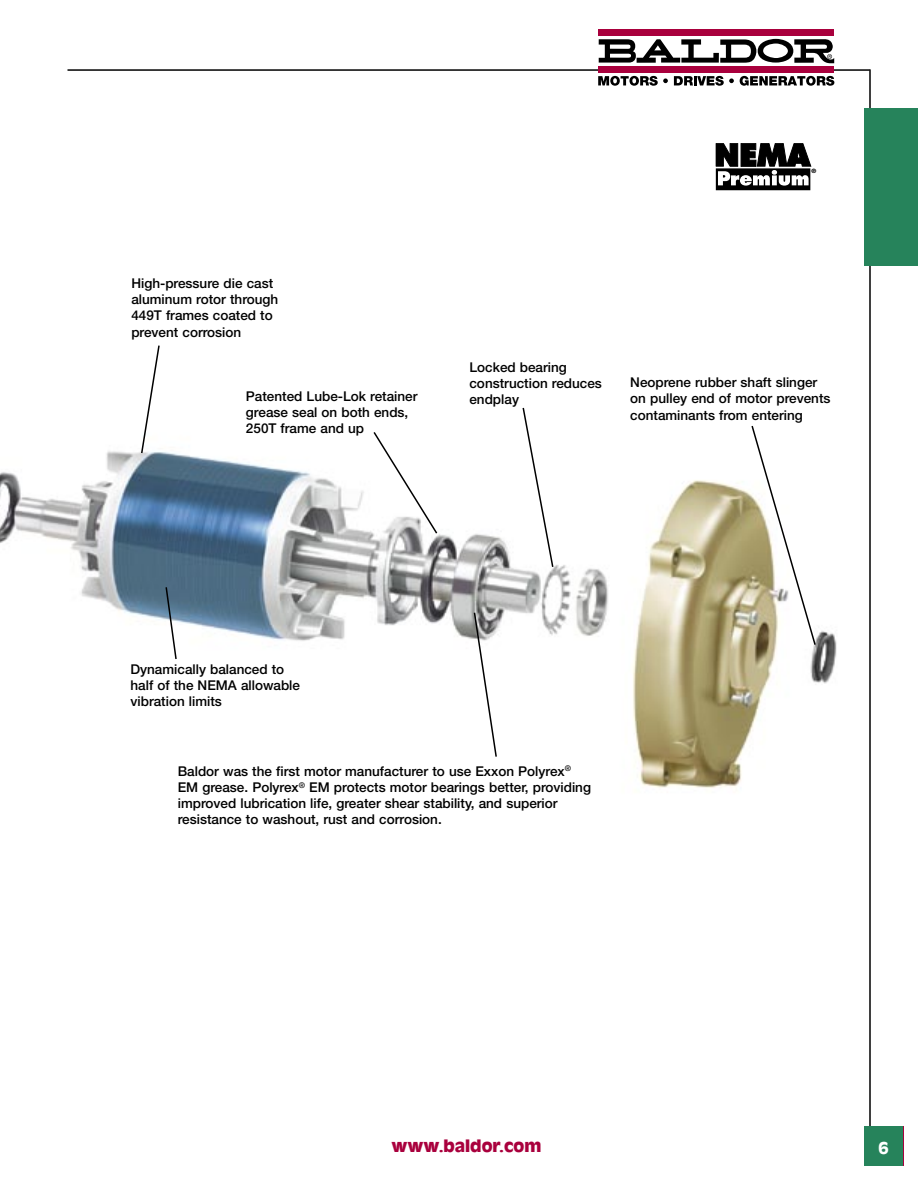
<style>
.page{position:relative;width:918px;height:1188px;background:#fff}
.page>*{position:absolute;margin:0;border:0;box-sizing:border-box;transform-origin:0 0}
.t1{font:700 18px "Antique Oli T";color:#a9003d}
.t2{font:700 18px "Antique Oli T";color:#fff}
.t3{font:500 13.5px/16.2px "Helvetica Neue";color:#000}
.t4{font:800 6px "Helvetica Neue";color:#000}
</style>
<div class="page">
<hr style="left:68px;top:69px;width:802px;height:2px;background:#000">
<hr style="left:869px;top:69px;width:2px;height:1072px;background:#000">
<div style="left:864px;top:109px;width:54px;height:157px;background:#26835b"></div>
<div style="left:599px;top:30px;width:235px;height:6px;background:#a9003d"></div>
<div style="left:598px;top:66px;width:236px;height:6px;background:#a9003d"></div>
<svg style="left:599px;top:39px;width:235px;height:25px"></svg>
<svg style="left:598px;top:76px;width:70px;height:10px"></svg>
<svg style="left:674px;top:76px;width:60px;height:10px"></svg>
<svg style="left:740px;top:76px;width:94px;height:10px"></svg>
<div style="left:864px;top:1127px;width:39px;height:39px;background:#26835b"></div>
<img style="left:0;top:451px;width:837px;height:337px">
<svg style="left:473px;top:611px;width:25px;height:147px"></svg>
<svg style="left:750px;top:425px;width:67px;height:222px"></svg>
<svg style="left:165px;top:586px;width:13px;height:75px"></svg>
<div style="left:129px;top:662px;width:186px;height:54px;background:#fff"></div>
<svg style="left:372px;top:432px;width:67px;height:103px"></svg>
<svg style="left:521px;top:407px;width:34px;height:162px"></svg>
<svg style="left:140px;top:345px;width:21px;height:110px"></svg>
<div style="left:716px;top:168px;width:94px;height:22px;background:#000"></div>
<svg style="left:715px;top:143px;width:96px;height:43px"></svg>
<p class="t4" style="left:812px;top:167px;width:6px">®</p>
<p class="t3" style="left:131px;top:275px;width:149px">High-pressure die cast aluminum rotor through<br>449T frames coated to prevent corrosion</p>
<p class="t3" style="left:469px;top:359px;width:134px">Locked bearing construction reduces</p>
<p class="t3" style="left:246px;top:387px;width:173px">Patented Lube-Lok retainer</p>
<p class="t3" style="left:469px;top:391px;width:51px">endplay</p>
<p class="t3" style="left:246px;top:404px;width:164px">grease seal on both ends,<br>250T frame and up</p>
<p class="t3" style="left:630px;top:374px;width:202px">Neoprene rubber shaft slinger on pulley end of motor prevents contaminants from entering</p>
<p class="t3" style="left:130px;top:661px;width:171px">Dynamically balanced to half of the NEMA allowable vibration limits</p>
<p class="t3" style="left:178px;top:763px;width:415px">Baldor was the first motor manufacturer to use Exxon Polyrex<sup>® </sup>EM grease. Polyrex<sup>®</sup> EM protects motor bearings better, providing improved lubrication life, greater shear stability, and superior resistance to washout, rust and corrosion.</p>
<h1 class="t1" style="left:392px;top:1136px;width:151px">www.baldor.com</h1>
<h1 class="t2" style="left:878px;top:1138px;width:12px">6</h1>
</div>
